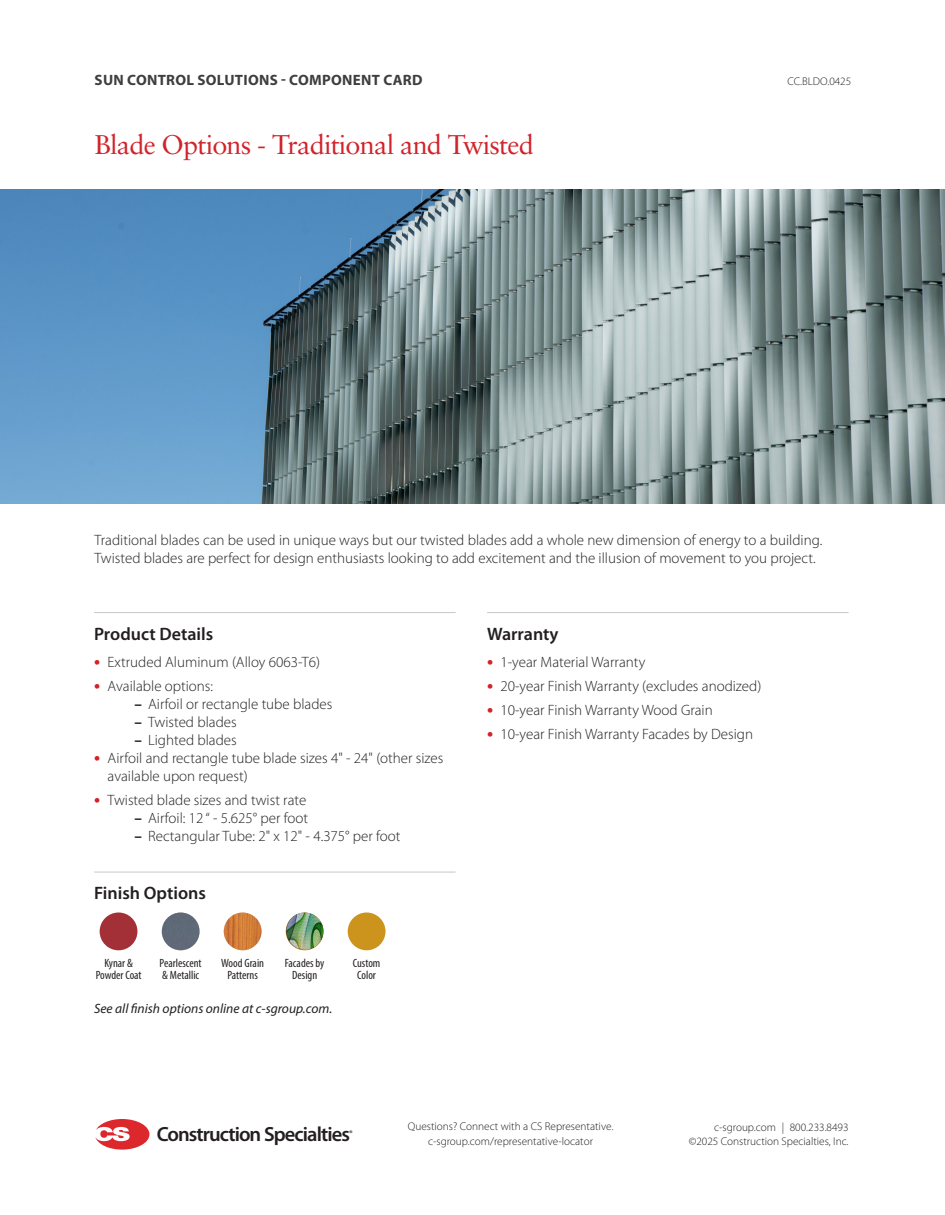
<style>
.page{position:relative;width:945px;height:1215px;background:#fff}
.page>*{position:absolute;margin:0;border:0;box-sizing:border-box;transform-origin:0 0}
.Product_Name{font:27px "Sabon LT Pro";letter-spacing:-.03em;color:#d1232a}
.t1{font:600 20.55px "Myriad Pro";letter-spacing:-.045em;color:#231f20}
.Bullet_List_Subhead_w_Rule_Less_Space{font:600 18px "Myriad Pro";color:#231f20}
.Bullet_List_Subhead{font:600 18px "Myriad Pro";color:#231f20}
.t2{font:300 15px/18px "Myriad Pro";color:#231f20}
.t3{font:700 15px "Myriad Pro";letter-spacing:.02em;color:#3e3e3f}
.t4{font:italic 13.5px "Myriad Pro";color:#231f20}
.t5{font:condensed 12px/12px "Myriad Pro";color:#231f20;text-align:center}
.t6{font:300 11.25px/14.2px "Myriad Pro";color:#231f20;text-align:center}
.t7{font:600 8.25px "Myriad Pro";color:#231f20}
.s1{font-weight:700;font-size:18px;color:#d1232a}
.s2{font-weight:700}
</style>
<div class="page">
<svg style="left:95px;top:1119px;width:54px;height:31px"></svg>
<img style="left:0;top:189px;width:945px;height:314px">
<hr style="left:94px;top:612px;width:362px;height:1px;background:#c7c8ca">
<hr style="left:94px;top:872px;width:362px;height:1px;background:#c7c8ca">
<hr style="left:487px;top:612px;width:362px;height:1px;background:#c7c8ca">
<img style="left:224px;top:913px;width:38px;height:37px;border-radius:19px">
<div style="left:348px;top:913px;width:38px;height:37px;background:#cd941d;border-radius:50%"></div>
<img style="left:162px;top:913px;width:38px;height:37px;border-radius:19px">
<img style="left:100px;top:913px;width:37px;height:37px;border-radius:19px">
<img style="left:286px;top:913px;width:38px;height:37px;border-radius:19px">
<p class="t3" style="left:95px;top:72px;width:329px">SUN CONTROL SOLUTIONS - COMPONENT CARD</p>
<p class="Product_Name" style="left:94px;top:128px;width:441px">Blade Options - Traditional and Twisted</p>
<p class="t6" style="left:788px;top:74px;width:65px">CC.BLDO.0425</p>
<p class="t2" style="left:94px;top:530px;width:729px">Traditional blades can be used in unique ways but our twisted blades add a whole new dimension of energy to a building.<br>Twisted blades are perfect for design enthusiasts looking to add excitement and the illusion of movement to you project.</p>
<p class="Bullet_List_Subhead" style="left:94px;top:622px;width:121px">Product Details</p>
<p class="t2" style="left:94px;top:653px;width:228px"><span class="s1">•</span> Extruded Aluminum (Alloy 6063-T6)</p>
<p class="t2" style="left:94px;top:677px;width:121px"><span class="s1">•</span> Available options:</p>
<p class="t2" style="left:135px;top:695px;width:199px"><span class="s2">–</span> Airfoil or rectangle tube blades</p>
<p class="t2" style="left:135px;top:713px;width:104px"><span class="s2">–</span> Twisted blades</p>
<p class="t2" style="left:135px;top:731px;width:104px"><span class="s2">–</span> Lighted blades</p>
<p class="t2" style="left:108px;top:749px;width:337px;text-indent:-14px"><span class="s1">•</span> Airfoil and rectangle tube blade sizes 4" - 24" (other sizes available upon request)</p>
<p class="t2" style="left:94px;top:791px;width:214px"><span class="s1">•</span> Twisted blade sizes and twist rate</p>
<p class="t2" style="left:135px;top:809px;width:175px"><span class="s2">–</span> Airfoil: 12 “ - 5.625° per foot</p>
<p class="t2" style="left:135px;top:827px;width:267px"><span class="s2">–</span> Rectangular Tube: 2" x 12" - 4.375° per foot</p>
<p class="Bullet_List_Subhead_w_Rule_Less_Space" style="left:94px;top:882px;width:113px">Finish Options</p>
<p class="t5" style="left:96px;top:957px;width:47px">Kynar &amp;<br>Powder Coat</p>
<p class="t5" style="left:285px;top:957px;width:41px">Facades by<br>Design</p>
<p class="t5" style="left:160px;top:957px;width:44px;text-align:left">Pearlescent &amp; Metallic</p>
<p class="t5" style="left:221px;top:957px;width:44px">Wood Grain<br>Patterns</p>
<p class="t5" style="left:353px;top:957px;width:29px">Custom<br>Color</p>
<p class="t4" style="left:94px;top:1000px;width:240px">See all finish options online at c-sgroup.com.</p>
<p class="Bullet_List_Subhead_w_Rule_Less_Space" style="left:487px;top:622px;width:73px">Warranty</p>
<p class="t2" style="left:487px;top:653px;width:160px"><span class="s1">•</span> 1-year Material Warranty</p>
<p class="t2" style="left:487px;top:677px;width:276px"><span class="s1">•</span> 20-year Finish Warranty (excludes anodized)</p>
<p class="t2" style="left:487px;top:701px;width:227px"><span class="s1">•</span> 10-year Finish Warranty Wood Grain</p>
<p class="t2" style="left:487px;top:725px;width:267px"><span class="s1">•</span> 10-year Finish Warranty Facades by Design</p>
<p class="t6" style="left:408px;top:1119px;width:207px">Questions? Connect with a CS Representative. c-sgroup.com/representative-locator</p>
<p class="t6" style="left:714px;top:1120px;width:136px">c-sgroup.com | 800.233.8493</p>
<h2 class="t1" style="left:157px;top:1121px;width:195px">Construction Specialties</h2>
<p class="t6" style="left:689px;top:1134px;width:161px">©2025 Construction Specialties, Inc.</p>
<p class="t7" style="left:349px;top:1128px;width:5px">®</p>
</div>
